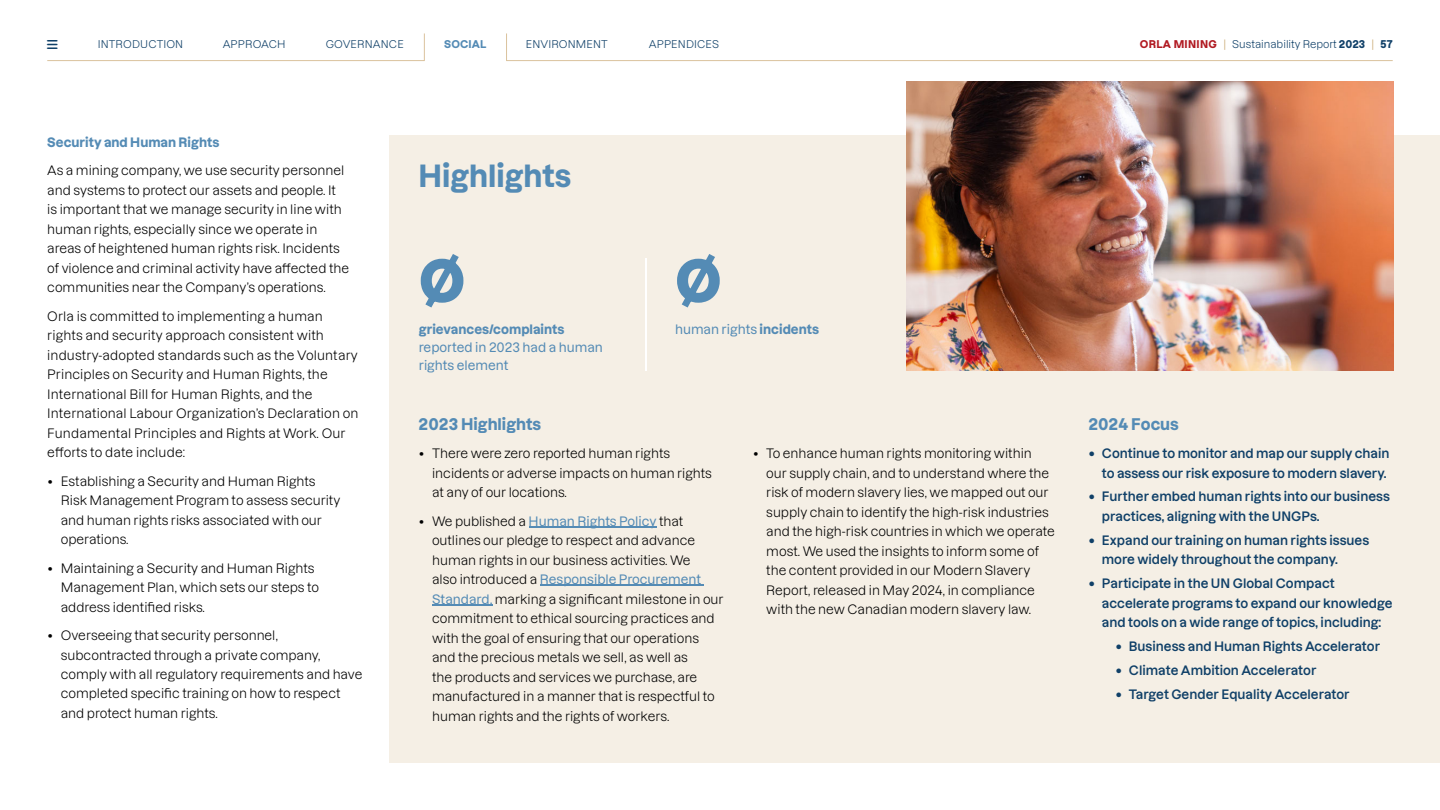
<style>
.page{position:relative;width:1440px;height:810px;background:#fff}
.page>*{position:absolute;margin:0;border:0;box-sizing:border-box;transform-origin:0 0}
.t1{font:57px "Dazzed TRIAL";color:#548bb5}
.t2{font:30px "Dazzed TRIAL";color:#548bb5}
.t3{font:15.75px "Dazzed TRIAL";color:#548bb5}
.t4{font:12.75px/19.5px "Dazzed TRIAL";color:#000}
.t5{font:12.75px/19.5px "Dazzed TRIAL";color:#104068}
.t6{font:12.75px/18px "Dazzed TRIAL";color:#548bb5}
.t7{font:10.5px "Dazzed TRIAL";letter-spacing:.01em;color:#104068}
.t8{font:10.5px "Dazzed TRIAL";letter-spacing:.01em;color:#548bb5}
.s1{color:#b11b23}
.s2{color:#ceaf7d}
.s3{color:#548bb5}
</style>
<div class="page">
<div style="left:389px;top:135px;width:1050px;height:628px;background:#f5efe5"></div>
<hr style="left:529px;top:526px;width:127px;height:2px;background:#548bb5">
<hr style="left:540px;top:585px;width:163px;height:1px;background:#548bb5">
<hr style="left:432px;top:604px;width:60px;height:2px;background:#548bb5">
<hr style="left:645px;top:258px;width:2px;height:113px;background:#fff">
<img style="left:906px;top:81px;width:487px;height:290px">
<svg style="left:506px;top:33px;width:886px;height:28px"></svg>
<svg style="left:47px;top:33px;width:378px;height:28px"></svg>
<p class="t7" style="left:98px;top:36px;width:87px">INTRODUCTION</p>
<p class="t7" style="left:223px;top:36px;width:64px">APPROACH</p>
<p class="t7" style="left:326px;top:36px;width:80px">GOVERNANCE</p>
<p class="t8" style="left:444px;top:36px;width:44px">SOCIAL</p>
<p class="t7" style="left:526px;top:36px;width:84px">ENVIRONMENT</p>
<p class="t7" style="left:649px;top:36px;width:72px">APPENDICES</p>
<p class="t7" style="left:1139px;top:36px;width:254px"><span class="s1">ORLA MINING</span> <span class="s2">|</span> Sustainability Report 2023 <span class="s2">|</span> 57</p>
<p class="t6" style="left:47px;top:131px;width:174px">Security and Human Rights</p>
<p class="t4" style="left:47px;top:159px;width:303px">As a mining company, we use security personnel and systems to protect our assets and people. It<br>is important that we manage security in line with human rights, especially since we operate in areas of heightened human rights risk. Incidents of violence and criminal activity have affected the communities near the Company’s operations.</p>
<p class="t4" style="left:47px;top:305px;width:313px">Orla is committed to implementing a human rights and security approach consistent with industry-adopted standards such as the Voluntary Principles on Security and Human Rights, the International Bill for Human Rights, and the International Labour Organization’s Declaration on Fundamental Principles and Rights at Work. Our efforts to date include:</p>
<p class="t4" style="left:61px;top:470px;width:281px;text-indent:-14px">• Establishing a Security and Human Rights Risk Management Program to assess security and human rights risks associated with our operations.</p>
<p class="t4" style="left:61px;top:557px;width:260px;text-indent:-14px">• Maintaining a Security and Human Rights<br>Management Plan, which sets our steps to address identified risks.</p>
<p class="t4" style="left:61px;top:624px;width:303px;text-indent:-14px">• Overseeing that security personnel, subcontracted through a private company, comply with all regulatory requirements and have completed specific training on how to respect and protect human rights.</p>
<h2 class="t2" style="left:418px;top:152px;width:154px">Highlights</h2>
<h1 class="t1" style="left:419px;top:236px;width:48px">Ø</h1>
<p class="t6" style="left:419px;top:318px;width:186px">grievances/complaints reported in 2023 had a human rights element</p>
<h1 class="t1" style="left:675px;top:236px;width:48px">Ø</h1>
<p class="t6" style="left:675px;top:318px;width:145px">human rights incidents</p>
<p class="t3" style="left:418px;top:412px;width:124px">2023 Highlights</p>
<p class="t4" style="left:432px;top:442px;width:281px;text-indent:-14px">• There were zero reported human rights incidents or adverse impacts on human rights at any of our locations.</p>
<p class="t4" style="left:432px;top:510px;width:293px;text-indent:-14px">• We published a <span class="s3">Human Rights Policy</span> that outlines our pledge to respect and advance human rights in our business activities. We<br>also introduced a <span class="s3">Responsible Procurement Standard,</span> marking a significant milestone in our commitment to ethical sourcing practices and with the goal of ensuring that our operations and the precious metals we sell, as well as<br>the products and services we purchase, are manufactured in a manner that is respectful to human rights and the rights of workers.</p>
<p class="t4" style="left:766px;top:442px;width:290px;text-indent:-14px">• To enhance human rights monitoring within our supply chain, and to understand where the risk of modern slavery lies, we mapped out our supply chain to identify the high-risk industries and the high-risk countries in which we operate most. We used the insights to inform some of the content provided in our Modern Slavery Report, released in May 2024, in compliance with the new Canadian modern slavery law.</p>
<p class="t3" style="left:1088px;top:412px;width:92px">2024 Focus</p>
<p class="t5" style="left:1088px;top:442px;width:303px;text-align:right">• Continue to monitor and map our supply chain to assess our risk exposure to modern slavery.</p>
<p class="t5" style="left:1102px;top:486px;width:289px;text-indent:-14px">• Further embed human rights into our business practices, aligning with the UNGPs.</p>
<p class="t5" style="left:1102px;top:529px;width:269px;text-indent:-14px">• Expand our training on human rights issues more widely throughout the company.</p>
<p class="t5" style="left:1102px;top:572px;width:292px;text-indent:-14px">• Participate in the UN Global Compact accelerate programs to expand our knowledge and tools on a wide range of topics, including:</p>
<p class="t5" style="left:1115px;top:635px;width:266px">• Business and Human Rights Accelerator</p>
<p class="t5" style="left:1115px;top:659px;width:203px">• Climate Ambition Accelerator</p>
<p class="t5" style="left:1115px;top:683px;width:236px">• Target Gender Equality Accelerator</p>
</div>
